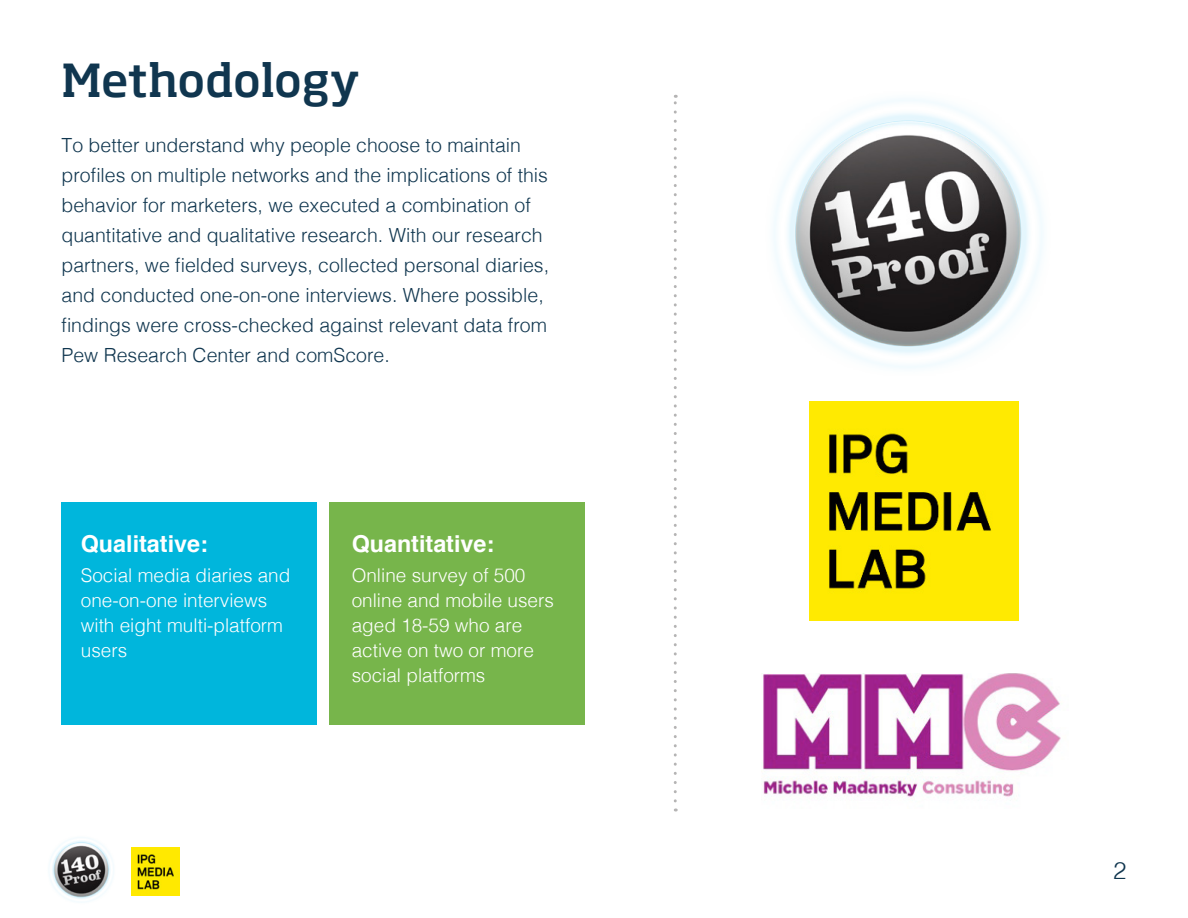
<style>
.page{position:relative;width:1188px;height:918px;background:#fff}
.page>*{position:absolute;margin:0;border:0;box-sizing:border-box;transform-origin:0 0}
.t1{font:500 45px "Soho Std";letter-spacing:-.01em;color:#10364f}
.t2{font:300 24px "Helvetica";color:#10364f}
.t3{font:700 23.4px "Helvetica";color:#fff}
.t4{font:300 19.5px/30px "Helvetica";color:#10364f}
.t5{font:300 18.9px/24.8px "Helvetica";color:#fff}
</style>
<div class="page">
<div style="left:330px;top:502px;width:255px;height:223px;background:#77b54b"></div>
<div style="left:61px;top:502px;width:255px;height:223px;background:#00b6dc"></div>
<img style="left:809px;top:402px;width:209px;height:218px">
<img style="left:761px;top:673px;width:300px;height:124px">
<img style="left:773px;top:99px;width:270px;height:269px">
<svg style="left:674px;top:95px;width:3px;height:706px"></svg>
<img style="left:50px;top:840px;width:61px;height:59px">
<img style="left:131px;top:848px;width:48px;height:48px">
<h1 class="t1" style="left:62px;top:51px;width:300px">Methodology</h1>
<p class="t4" style="left:62px;top:129px;width:489px">To better understand why people choose to maintain profiles on multiple networks and the implications of this behavior for marketers, we executed a combination of quantitative and qualitative research. With our research partners, we fielded surveys, collected personal diaries, and conducted one-on-one interviews. Where possible, findings were cross-checked against relevant data from Pew Research Center and comScore.</p>
<p class="t3" style="left:81px;top:525px;width:129px">Qualitative:</p>
<p class="t5" style="left:81px;top:562px;width:211px">Social media diaries and one-on-one interviews with eight multi-platform users</p>
<p class="t3" style="left:352px;top:525px;width:144px">Quantitative:</p>
<p class="t5" style="left:352px;top:562px;width:204px">Online survey of 500 online and mobile users aged 18-59 who are active on two or more social platforms</p>
<p class="t2" style="left:1113px;top:850px;width:15px">2</p>
</div>
